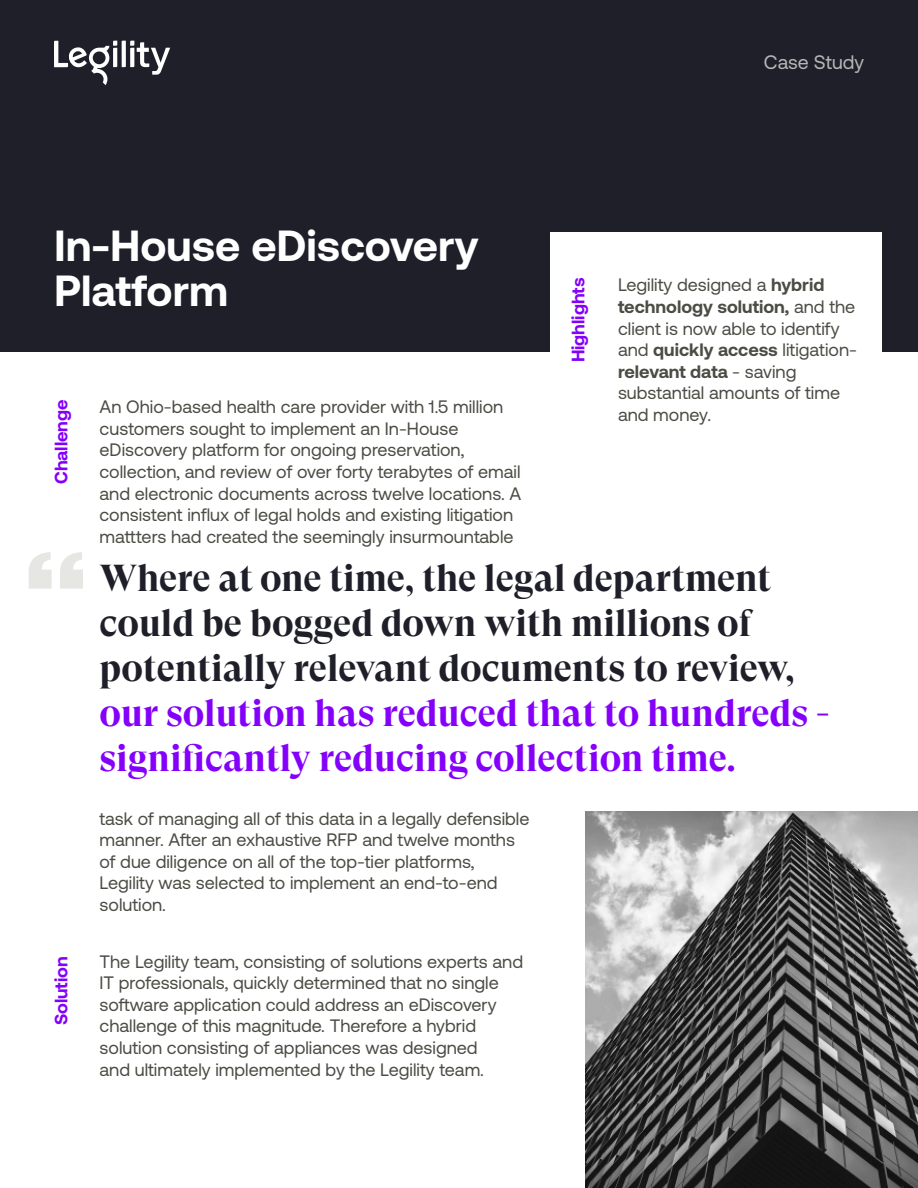
<style>
.page{position:relative;width:918px;height:1188px;background:#fff}
.page>*{position:absolute;margin:0;border:0;box-sizing:border-box;transform-origin:0 0}
.t1{font:700 43.5px/45px "Aeonik";color:#fff}
.t2{font:700 37.5px/45px "GT Super Display";color:#1f1f29}
.t3{font:19.5px "Aeonik";color:#b3b8b9}
.t4{font:18px/21.6px "Aeonik";color:#4c4c45}
.t5{font:700 18px "Aeonik";color:#8400fa}
.s1{font-weight:700}
.s2{color:#8400fa}
</style>
<div class="page">
<div style="left:0;top:0;width:918px;height:352px;background:#1f1f29"></div>
<div style="left:551px;top:233px;width:331px;height:212px;background:#fff"></div>
<svg style="left:54px;top:41px;width:116px;height:44px"></svg>
<svg style="left:29px;top:552px;width:54px;height:37px"></svg>
<img style="left:586px;top:811px;width:332px;height:377px">
<p class="t3" style="left:764px;top:51px;width:102px">Case Study</p>
<p class="t1" style="left:54px;top:223px;width:426px">In-House eDiscovery<br>Platform</p>
<p class="t5" style="left:51px;top:484px;width:86px;rotate:-90deg">Challenge</p>
<p class="t4" style="left:100px;top:396px;width:423px">An Ohio-based health care provider with 1.5 million customers sought to implement an In-House eDiscovery platform for ongoing preservation, collection, and review of over forty terabytes of email and electronic documents across twelve locations. A consistent influx of legal holds and existing litigation mattters had created the seemingly insurmountable</p>
<p class="t5" style="left:568px;top:362px;width:86px;rotate:-90deg">Highlights</p>
<p class="t4" style="left:618px;top:274px;width:240px">Legility designed a <span class="s1">hybrid technology solution,</span> and the client is now able to identify and <span class="s1">quickly access</span> litigation&shy;<span class="s1">relevant data</span> - saving substantial amounts of time and money.</p>
<p class="t2" style="left:99px;top:556px;width:732px">Where at one time, the legal department could be bogged down with millions of potentially relevant documents to review, <span class="s2">our solution has reduced that to hundreds - significantly reducing collection time.</span></p>
<p class="t5" style="left:51px;top:1025px;width:71px;rotate:-90deg">Solution</p>
<p class="t4" style="left:100px;top:808px;width:431px">task of managing all of this data in a legally defensible manner. After an exhaustive RFP and twelve months of due diligence on all of the top-tier platforms, Legility was selected to implement an end-to-end solution.</p>
<p class="t4" style="left:100px;top:951px;width:425px">The Legility team, consisting of solutions experts and IT professionals, quickly determined that no single software application could address an eDiscovery challenge of this magnitude. Therefore a hybrid solution consisting of appliances was designed<br>and ultimately implemented by the Legility team.</p>
</div>
